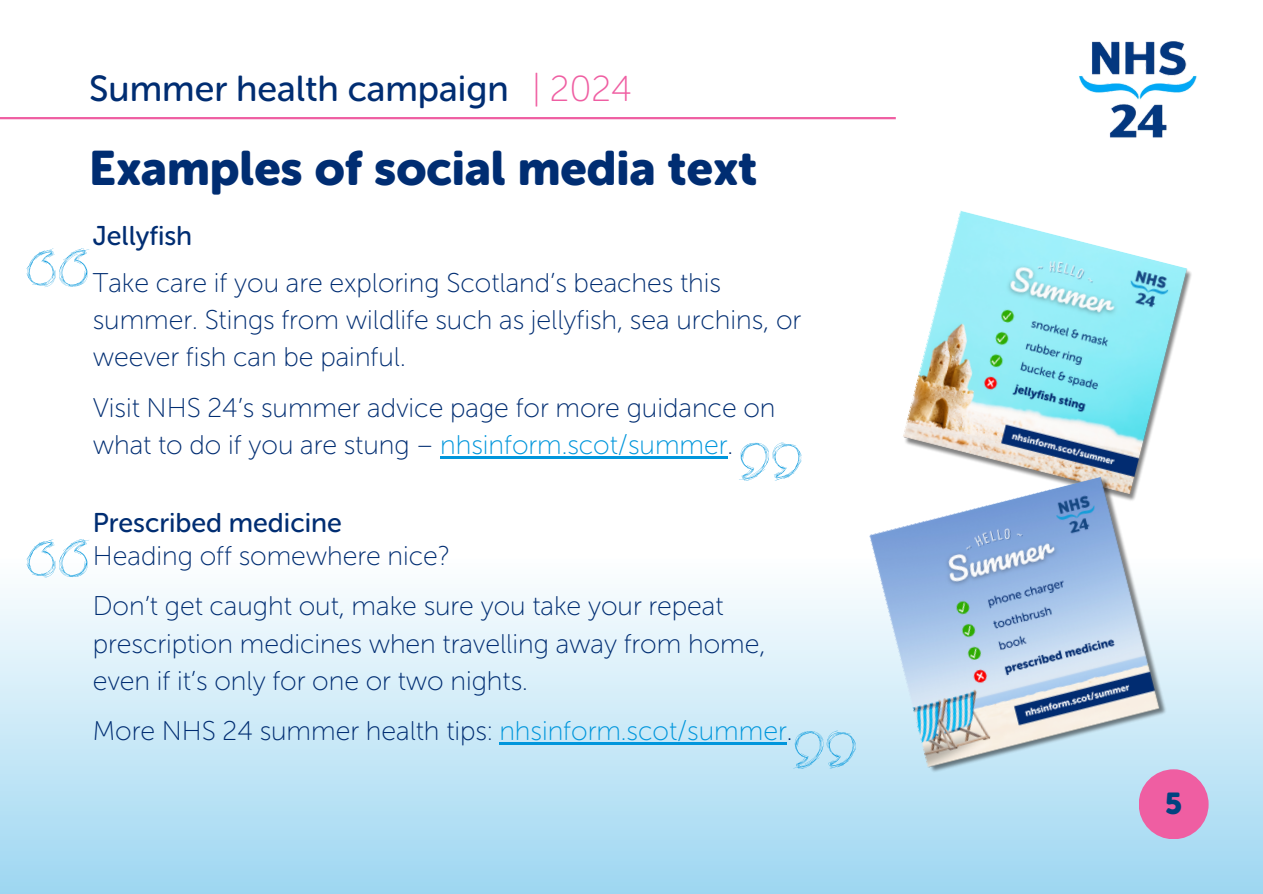
<style>
.page{position:relative;width:1263px;height:894px;background:#fff}
.page>*{position:absolute;margin:0;border:0;box-sizing:border-box;transform-origin:0 0}
.t1{font:48px "Museo Sans Rounded 900";color:#002d72}
.t2{font:36px "Museo Sans Rounded 500";color:#002d72}
.t3{font:36px "Museo Sans Rounded 100";color:#ef5ea2}
.t4{font:30px "Museo Sans Rounded 900";color:#014380}
.t5{font:27px/37.2px "Museo Sans Rounded 100";color:#002d72}
.t6{font:27px "Museo Sans Rounded 500";color:#002d72}
.s1{color:#0096dc}
</style>
<div class="page">
<img style="left:1079px;top:41px;width:118px;height:97px">
<hr style="left:0;top:117px;width:896px;height:2px;background:#ef5ea2">
<div style="left:0;top:558px;width:1263px;height:335px;background:linear-gradient(to bottom,#fdfefe,#9dd6f1)"></div>
<div style="left:1139px;top:769px;width:70px;height:70px;background:#ef5ea2;border-radius:50%"></div>
<svg style="left:26px;top:249px;width:63px;height:38px"></svg>
<hr style="left:440px;top:456px;width:287px;height:2px;background:#0096dc">
<svg style="left:739px;top:442px;width:63px;height:38px"></svg>
<hr style="left:499px;top:742px;width:288px;height:2px;background:#0096dc">
<svg style="left:26px;top:539px;width:63px;height:38px"></svg>
<svg style="left:793px;top:730px;width:63px;height:38px;background:#b1def3"></svg>
<img style="left:903px;top:211px;width:289px;height:263px">
<img style="left:869px;top:474px;width:302px;height:302px">
<h2 class="t2" style="left:89px;top:67px;width:421px">Summer health campaign</h2>
<h1 class="t3" style="left:533px;top:67px;width:101px">| 2024</h1>
<p class="t1" style="left:89px;top:140px;width:669px">Examples of social media text</p>
<p class="t6" style="left:93px;top:220px;width:101px">Jellyfish</p>
<p class="t5" style="left:93px;top:264px;width:710px">Take care if you are exploring Scotland’s beaches this summer. Stings from wildlife such as jellyfish, sea urchins, or weever fish can be painful.</p>
<p class="t5" style="left:93px;top:389px;width:684px">Visit NHS 24’s summer advice page for more guidance on what to do if you are stung – <span class="s1">nhsinform.scot/summer</span>.</p>
<p class="t6" style="left:93px;top:506px;width:250px">Prescribed medicine</p>
<p class="t5" style="left:93px;top:537px;width:358px">Heading off somewhere nice?</p>
<p class="t5" style="left:93px;top:587px;width:674px">Don’t get caught out, make sure you take your repeat prescription medicines when travelling away from home, even if it’s only for one or two nights.</p>
<p class="t5" style="left:93px;top:712px;width:701px">More NHS 24 summer health tips: <span class="s1">nhsinform.scot/summer</span>.</p>
<p class="t4" style="left:1165px;top:785px;width:19px">5</p>
</div>
